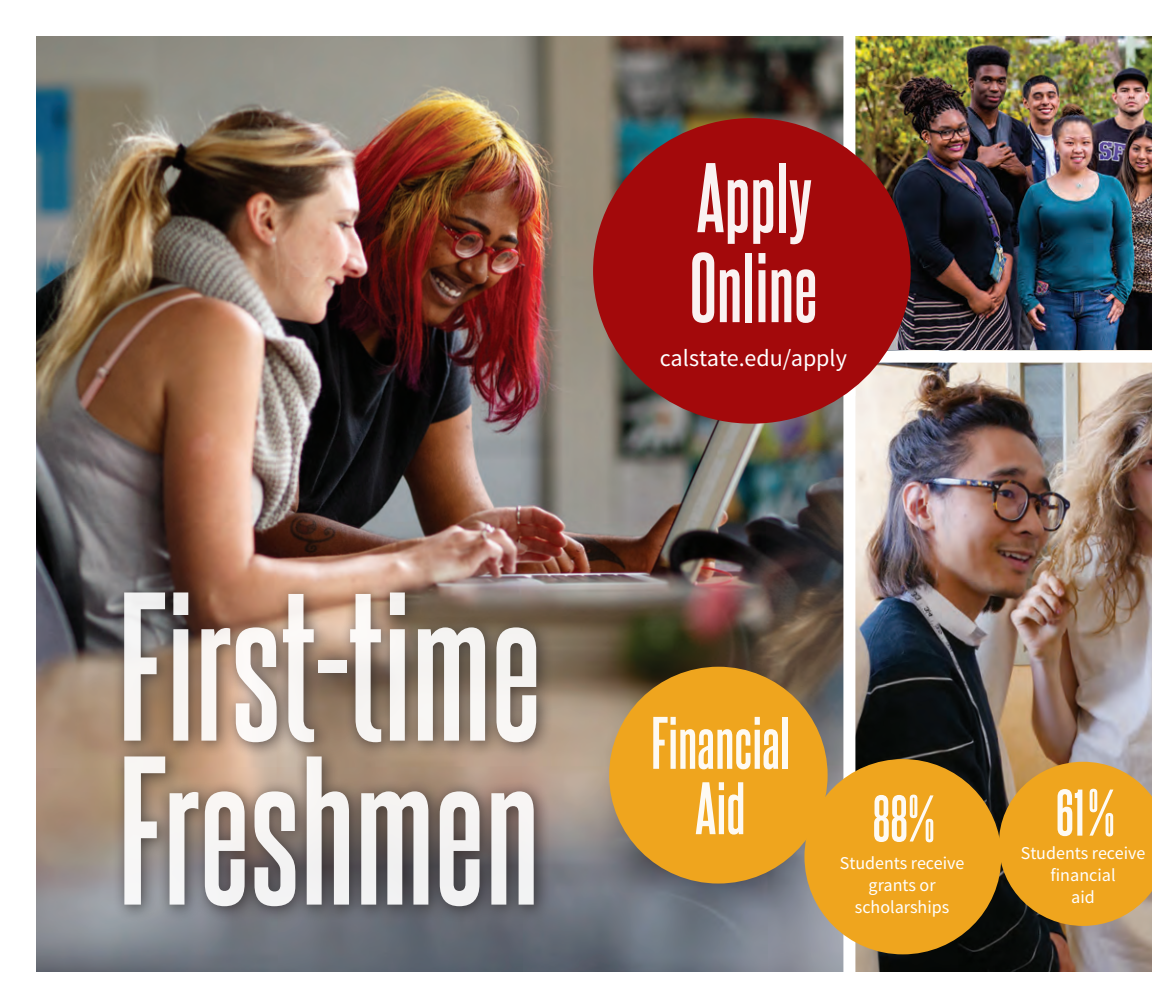
<style>
.page{position:relative;width:1152px;height:1008px;background:#fff}
.page>*{position:absolute;margin:0;border:0;box-sizing:border-box;transform-origin:0 0}
.t1{font:700 180px/164px "Steelfish Rg";color:#fff}
.t2{font:700 84px/90px "Steelfish Rg";color:#fff}
.t3{font:700 63.2px/65.4px "Steelfish Rg";color:#fff;text-align:center}
.t4{font:700 56px "Steelfish Rg";color:#fff}
.t5{font:24px "Source Sans Pro";color:#fff}
.t6{font:18px/22px "Source Sans Pro";color:#fff;text-align:center}
.s1{font-family:"Steelfish Eb";font-weight:400}
</style>
<div class="page">
<img style="left:36px;top:36px;width:807px;height:936px">
<img style="left:855px;top:36px;width:297px;height:314px">
<img style="left:855px;top:363px;width:297px;height:609px">
<svg style="left:999px;top:762px;width:153px;height:164px;background:#d79927"></svg>
<div style="left:804px;top:759px;width:197px;height:195px;background:#efa51e;border-radius:50%"></div>
<div style="left:609px;top:667px;width:219px;height:217px;background:#efa51e;border-radius:50%"></div>
<div style="left:112px;top:579px;width:442px;height:344px;background:#231f20;opacity:.75"></div>
<div style="left:593px;top:118px;width:318px;height:306px;background:#a3090b;border-radius:50%"></div>
<h1 class="t1" style="left:118px;top:580px;width:425px">First-time<br>Freshmen</h1>
<h2 class="t2" style="left:690px;top:151px;width:129px">Apply<br>Online</h2>
<p class="t5" style="left:660px;top:343px;width:189px">calstate.edu/apply</p>
<h3 class="t3" style="left:651px;top:709px;width:140px">Financial<br>Aid</h3>
<h3 class="t4" style="left:873px;top:784px;width:64px">88<span class="s1">%</span></h3>
<p class="t6" style="left:840px;top:853px;width:126px">Students receive grants or scholarships</p>
<h3 class="t4" style="left:1056px;top:778px;width:61px">61<span class="s1">%</span></h3>
<p class="t6" style="left:1021px;top:843px;width:126px">Students receive financial<br>aid</p>
</div>
